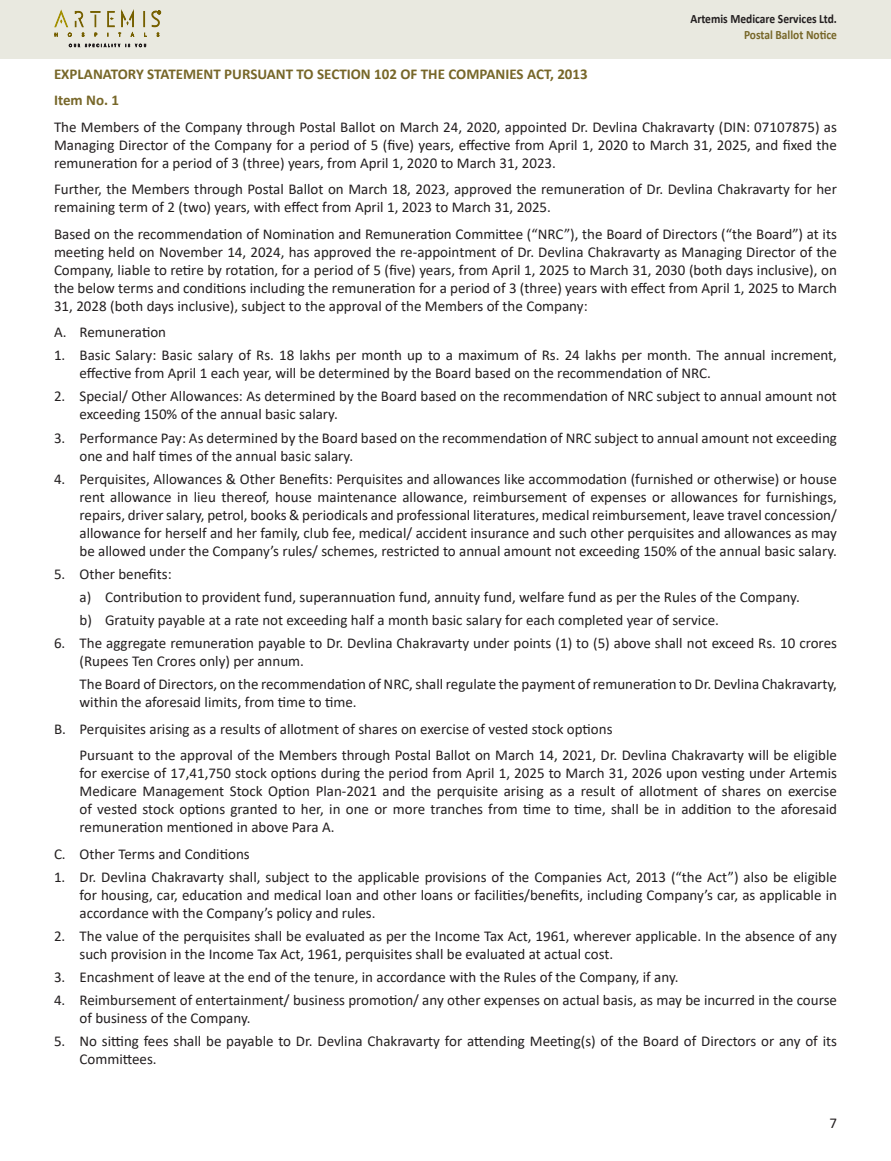
<style>
.page{position:relative;width:891px;height:1161px;background:#fff}
.page>*{position:absolute;margin:0;border:0;box-sizing:border-box;transform-origin:0 0}
.List_Paragraph{font:15px/18px "Calibri";color:#231f20}
.t1{font:700 15px "Calibri";color:#776729}
.t2{font:700 12.75px "Calibri";color:#231f20;scale:.9 1}
.t3{font:700 12.75px "Calibri";color:#776729;scale:.9 1}
</style>
<div class="page">
<div style="left:0;top:0;width:891px;height:58px;background:#e9e9e0"></div>
<svg style="left:69px;top:43px;width:77px;height:4px"></svg>
<svg style="left:54px;top:9px;width:107px;height:28px"></svg>
<p class="t2" style="left:690px;top:10px;width:164px">Artemis Medicare Services Ltd.</p>
<p class="t3" style="left:744px;top:26px;width:105px">Postal Ballot Notice</p>
<p class="t1" style="left:54px;top:63px;width:535px">EXPLANATORY STATEMENT PURSUANT TO SECTION 102 OF THE COMPANIES ACT, 2013</p>
<p class="t1" style="left:54px;top:90px;width:67px">Item No. 1</p>
<p class="List_Paragraph" style="left:54px;top:117px;width:785px;text-align:justify">The Members of the Company through Postal Ballot on March 24, 2020, appointed Dr. Devlina Chakravarty (DIN: 07107875) as Managing Director of the Company for a period of 5 (five) years, effective from April 1, 2020 to March 31, 2025, and fixed the remuneration for a period of 3 (three) years, from April 1, 2020 to March 31, 2023.</p>
<p class="List_Paragraph" style="left:54px;top:180px;width:785px">Further, the Members through Postal Ballot on March 18, 2023, approved the remuneration of Dr. Devlina Chakravarty for her remaining term of 2 (two) years, with effect from April 1, 2023 to March 31, 2025.</p>
<p class="List_Paragraph" style="left:54px;top:224px;width:785px;text-align:justify">Based on the recommendation of Nomination and Remuneration Committee (“NRC”), the Board of Directors (“the Board”) at its meeting held on November 14, 2024, has approved the re-appointment of Dr. Devlina Chakravarty as Managing Director of the Company, liable to retire by rotation, for a period of 5 (five) years, from April 1, 2025 to March 31, 2030 (both days inclusive), on the below terms and conditions including the remuneration for a period of 3 (three) years with effect from April 1, 2025 to March 31, 2028 (both days inclusive), subject to the approval of the Members of the Company:</p>
<p class="List_Paragraph" style="left:54px;top:323px;width:114px">A. Remuneration</p>
<p class="List_Paragraph" style="left:80px;top:346px;width:759px;text-indent:-26px">1. Basic Salary: Basic salary of Rs. 18 lakhs per month up to a maximum of Rs. 24 lakhs per month. The annual increment, effective from April 1 each year, will be determined by the Board based on the recommendation of NRC.</p>
<p class="List_Paragraph" style="left:80px;top:387px;width:759px;text-indent:-26px">2. Special/ Other Allowances: As determined by the Board based on the recommendation of NRC subject to annual amount not exceeding 150% of the annual basic salary.</p>
<p class="List_Paragraph" style="left:80px;top:428px;width:759px;text-indent:-26px">3. Performance Pay: As determined by the Board based on the recommendation of NRC subject to annual amount not exceeding one and half times of the annual basic salary.</p>
<p class="List_Paragraph" style="left:80px;top:469px;width:759px;text-align:justify;text-indent:-26px">4. Perquisites, Allowances &amp; Other Benefits: Perquisites and allowances like accommodation (furnished or otherwise) or house rent allowance in lieu thereof, house maintenance allowance, reimbursement of expenses or allowances for furnishings, repairs, driver salary, petrol, books &amp; periodicals and professional literatures, medical reimbursement, leave travel concession/ allowance for herself and her family, club fee, medical/ accident insurance and such other perquisites and allowances as may be allowed under the Company’s rules/ schemes, restricted to annual amount not exceeding 150% of the annual basic salary.</p>
<p class="List_Paragraph" style="left:54px;top:564px;width:119px">5. Other benefits:</p>
<p class="List_Paragraph" style="left:80px;top:588px;width:722px">a) Contribution to provident fund, superannuation fund, annuity fund, welfare fund as per the Rules of the Company.</p>
<p class="List_Paragraph" style="left:80px;top:611px;width:641px">b) Gratuity payable at a rate not exceeding half a month basic salary for each completed year of service.</p>
<p class="List_Paragraph" style="left:80px;top:634px;width:759px;text-indent:-26px">6. The aggregate remuneration payable to Dr. Devlina Chakravarty under points (1) to (5) above shall not exceed Rs. 10 crores (Rupees Ten Crores only) per annum.</p>
<p class="List_Paragraph" style="left:80px;top:675px;width:759px">The Board of Directors, on the recommendation of NRC, shall regulate the payment of remuneration to Dr. Devlina Chakravarty, within the aforesaid limits, from time to time.</p>
<p class="List_Paragraph" style="left:54px;top:719px;width:560px">B. Perquisites arising as a results of allotment of shares on exercise of vested stock options</p>
<p class="List_Paragraph" style="left:80px;top:746px;width:759px;text-align:justify">Pursuant to the approval of the Members through Postal Ballot on March 14, 2021, Dr. Devlina Chakravarty will be eligible for exercise of 17,41,750 stock options during the period from April 1, 2025 to March 31, 2026 upon vesting under Artemis Medicare Management Stock Option Plan-2021 and the perquisite arising as a result of allotment of shares on exercise of vested stock options granted to her, in one or more tranches from time to time, shall be in addition to the aforesaid remuneration mentioned in above Para A.</p>
<p class="List_Paragraph" style="left:54px;top:844px;width:197px">C. Other Terms and Conditions</p>
<p class="List_Paragraph" style="left:80px;top:867px;width:759px;text-align:justify;text-indent:-26px">1. Dr. Devlina Chakravarty shall, subject to the applicable provisions of the Companies Act, 2013 (“the Act”) also be eligible for housing, car, education and medical loan and other loans or facilities/benefits, including Company’s car, as applicable in accordance with the Company’s policy and rules.</p>
<p class="List_Paragraph" style="left:80px;top:927px;width:759px;text-indent:-26px">2. The value of the perquisites shall be evaluated as per the Income Tax Act, 1961, wherever applicable. In the absence of any such provision in the Income Tax Act, 1961, perquisites shall be evaluated at actual cost.</p>
<p class="List_Paragraph" style="left:54px;top:968px;width:626px">3. Encashment of leave at the end of the tenure, in accordance with the Rules of the Company, if any.</p>
<p class="List_Paragraph" style="left:80px;top:991px;width:759px;text-indent:-26px">4. Reimbursement of entertainment/ business promotion/ any other expenses on actual basis, as may be incurred in the course of business of the Company.</p>
<p class="List_Paragraph" style="left:80px;top:1032px;width:759px;text-indent:-26px">5. No sitting fees shall be payable to Dr. Devlina Chakravarty for attending Meeting(s) of the Board of Directors or any of its<br>Committees.</p>
<p class="List_Paragraph" style="left:829px;top:1113px;width:9px">7</p>
</div>
